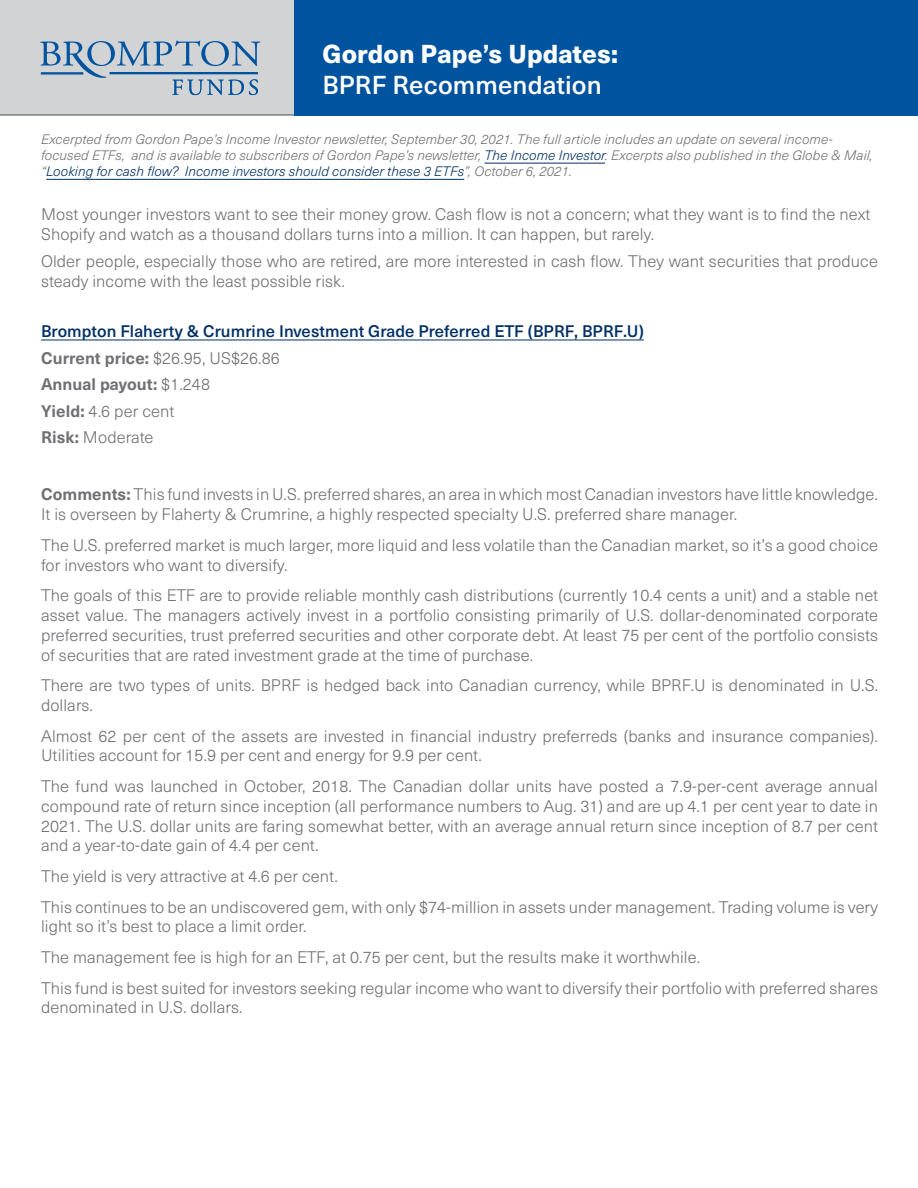
<style>
.page{position:relative;width:918px;height:1188px;background:#fff}
.page>*{position:absolute;margin:0;border:0;box-sizing:border-box;transform-origin:0 0}
.t1{font:800 25.5px "Neue Haas Unica W1 G";letter-spacing:.005em;color:#fff}
.t2{font:500 25.5px "Neue Haas Unica W1 G";letter-spacing:.005em;color:#fff}
.t3{font:300 16.5px/19.8px "Neue Haas Unica W1 G";letter-spacing:.005em;color:#6f7073}
.t4{font:500 16.5px/26.5px "Neue Haas Unica W1 G";letter-spacing:.005em;color:#002f65}
.t5{font:italic 300 13.5px/16.2px "Neue Haas Unica W1 G";letter-spacing:.005em;color:#6f7073}
.s1{color:#002f65}
.s2{font-weight:700;color:#6f7073}
.s3{font-weight:300;color:#6f7073}
.s4{font-weight:700}
</style>
<div class="page">
<hr style="left:485px;top:163px;width:120px;height:1px;background:#002f65">
<hr style="left:46px;top:179px;width:418px;height:1px;background:#002f65">
<hr style="left:41px;top:340px;width:603px;height:1px;background:#002f65">
<div style="left:0;top:0;width:918px;height:115px;background:#d1d3d4"></div>
<hr style="left:0;top:115px;width:918px;height:1px;background:#808285">
<div style="left:294px;top:0;width:624px;height:115px;background:#00539f"></div>
<svg style="left:40px;top:40px;width:220px;height:55px"></svg>
<h1 class="t1" style="left:322px;top:34px;width:297px">Gordon Pape’s Updates:</h1>
<h1 class="t2" style="left:322px;top:65px;width:281px">BPRF Recommendation</h1>
<p class="t5" style="left:41px;top:130px;width:833px">Excerpted from Gordon Pape’s Income Investor newsletter, September 30, 2021. The full article includes an update on several income&shy;focused ETFs, and is available to subscribers of Gordon Pape’s newsletter, <span class="s1">The Income Investor</span>. Excerpts also published in the Globe &amp; Mail, “<span class="s1">Looking for cash flow? Income investors should consider these 3 ETFs</span>”, October 6, 2021.</p>
<p class="t3" style="left:41px;top:204px;width:831px">Most younger investors want to see their money grow. Cash flow is not a concern; what they want is to find the next<br>Shopify and watch as a thousand dollars turns into a million. It can happen, but rarely.</p>
<p class="t3" style="left:41px;top:250px;width:838px">Older people, especially those who are retired, are more interested in cash flow. They want securities that produce steady income with the least possible risk.</p>
<p class="t4" style="left:41px;top:317px;width:604px">Brompton Flaherty &amp; Crumrine Investment Grade Preferred ETF (BPRF, BPRF.U)<br><span class="s2">Current price:</span> <span class="s3">$26.95, US$26.86<br></span><span class="s2">Annual payout:</span> <span class="s3">$1.248<br></span><span class="s2">Yield:</span> <span class="s3">4.6 per cent<br></span><span class="s2">Risk:</span> <span class="s3">Moderate</span></p>
<p class="t3" style="left:41px;top:484px;width:839px"><span class="s4">Comments:</span> This fund invests in U.S. preferred shares, an area in which most Canadian investors have little knowledge.<br>It is overseen by Flaherty &amp; Crumrine, a highly respected specialty U.S. preferred share manager.</p>
<p class="t3" style="left:41px;top:534px;width:838px">The U.S. preferred market is much larger, more liquid and less volatile than the Canadian market, so it’s a good choice for investors who want to diversify.</p>
<p class="t3" style="left:41px;top:585px;width:839px;text-align:justify">The goals of this ETF are to provide reliable monthly cash distributions (currently 10.4 cents a unit) and a stable net asset value. The managers actively invest in a portfolio consisting primarily of U.S. dollar-denominated corporate preferred securities, trust preferred securities and other corporate debt. At least 75 per cent of the portfolio consists of securities that are rated investment grade at the time of purchase.</p>
<p class="t3" style="left:41px;top:675px;width:839px">There are two types of units. BPRF is hedged back into Canadian currency, while BPRF.U is denominated in U.S. dollars.</p>
<p class="t3" style="left:41px;top:725px;width:839px">Almost 62 per cent of the assets are invested in financial industry preferreds (banks and insurance companies).<br>Utilities account for 15.9 per cent and energy for 9.9 per cent.</p>
<p class="t3" style="left:41px;top:775px;width:839px;text-align:justify">The fund was launched in October, 2018. The Canadian dollar units have posted a 7.9-per-cent average annual compound rate of return since inception (all performance numbers to Aug. 31) and are up 4.1 per cent year to date in 2021. The U.S. dollar units are faring somewhat better, with an average annual return since inception of 8.7 per cent and a year-to-date gain of 4.4 per cent.</p>
<p class="t3" style="left:41px;top:860px;width:838px;line-height:30.6px">The yield is very attractive at 4.6 per cent.<br>This continues to be an undiscovered gem, with only $74-million in assets under management. Trading volume is very</p>
<p class="t3" style="left:41px;top:910px;width:838px;line-height:30.6px">light so it’s best to place a limit order.<br>The management fee is high for an ETF, at 0.75 per cent, but the results make it worthwhile.<br>This fund is best suited for investors seeking regular income who want to diversify their portfolio with preferred shares</p>
<p class="t3" style="left:41px;top:997px;width:203px">denominated in U.S. dollars.</p>
</div>
